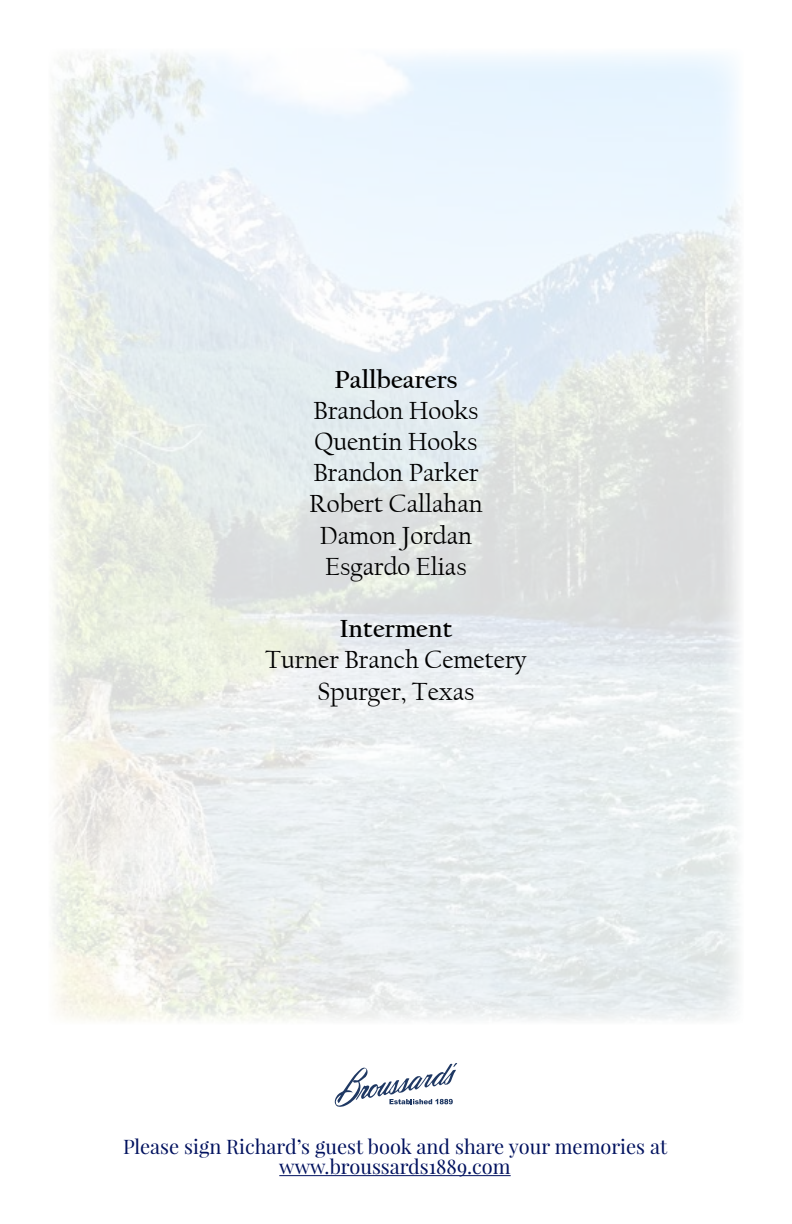
<style>
.page{position:relative;width:792px;height:1224px;background:#fff}
.page>*{position:absolute;margin:0;border:0;box-sizing:border-box;transform-origin:0 0}
.t1{font:26px/31.2px "Californian FB";color:#000;text-align:center}
.t2{font:700 26px "Californian FB";color:#000}
.t3{font:20px/20px "Playfair Display";color:#00115e;text-align:center}
</style>
<div class="page">
<hr style="left:279px;top:1175px;width:232px;height:1px;background:#00115e">
<svg style="left:335px;top:1063px;width:122px;height:44px"></svg>
<p class="t2" style="left:335px;top:365px;width:124px">Pallbearers</p>
<p class="t1" style="left:309px;top:395px;width:175px">Brandon Hooks<br>Quentin Hooks<br>Brandon Parker<br>Robert Callahan<br>Damon Jordan<br>Esgardo Elias</p>
<p class="t2" style="left:339px;top:614px;width:115px">Interment</p>
<p class="t1" style="left:265px;top:645px;width:263px">Turner Branch Cemetery<br>Spurger, Texas</p>
<p class="t3" style="left:123px;top:1136px;width:546px">Please sign Richard’s guest book and share your memories at www.broussards1889.com</p>
</div>
